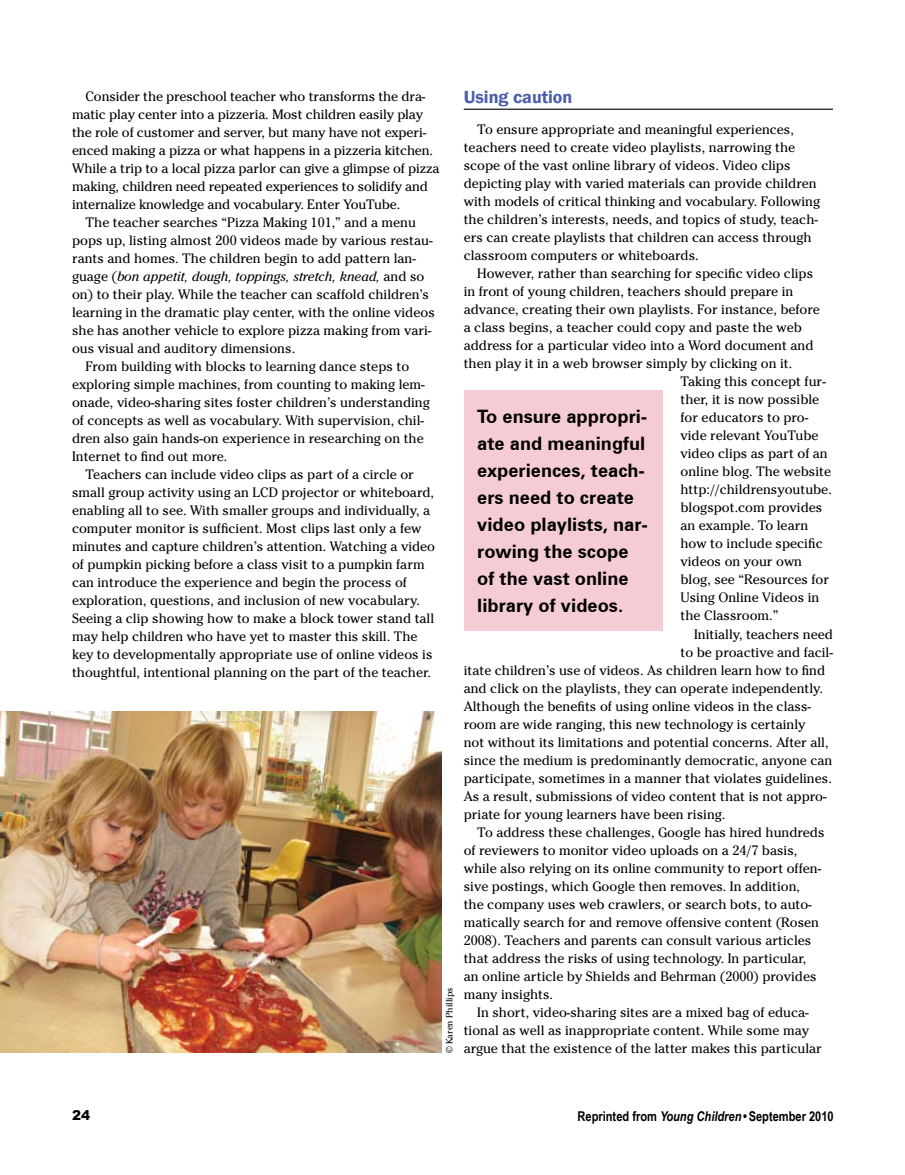
<style>
.page{position:relative;width:905px;height:1175px;background:#fff}
.page>*{position:absolute;margin:0;border:0;box-sizing:border-box;transform-origin:0 0}
.t1{font:700 18.6px/27px "Zurich BT";color:#000}
.t2{font:600 18px "Franklin Gothic";color:#4c5eaa}
.t3{font:13.5px/18px "Cheltenham";color:#000}
.t4{font:italic 13.5px "Cheltenham";color:#000}
.t5{font:700 13.5px "Arial Narrow";color:#000}
.t6{font:900 13.5px "Arial";color:#000}
.t7{font:9px "Cheltenham";color:#000}
.s1{font-style:normal}
.s2{font-style:italic}
</style>
<div class="page">
<hr style="left:464px;top:109px;width:368px;height:1px;background:#000">
<div style="left:464px;top:390px;width:198px;height:241px;background:#f5ccd4"></div>
<img style="left:0;top:711px;width:441px;height:341px">
<p class="t3" style="left:85px;top:87px;width:341px">Consider the preschool teacher who transforms the dra-</p>
<p class="t3" style="left:72px;top:105px;width:352px">matic play center into a pizzeria. Most children easily play</p>
<p class="t3" style="left:72px;top:123px;width:355px">the role of customer and server, but many have not experi-</p>
<p class="t3" style="left:72px;top:141px;width:362px">enced making a pizza or what happens in a pizzeria kitchen.</p>
<p class="t3" style="left:72px;top:159px;width:369px">While a trip to a local pizza parlor can give a glimpse of pizza</p>
<p class="t3" style="left:72px;top:177px;width:357px">making, children need repeated experiences to solidify and</p>
<p class="t3" style="left:72px;top:195px;width:330px">internalize knowledge and vocabulary. Enter YouTube.</p>
<p class="t3" style="left:86px;top:213px;width:332px">The teacher searches “Pizza Making 101,” and a menu</p>
<p class="t3" style="left:72px;top:231px;width:362px">pops up, listing almost 200 videos made by various restau-</p>
<p class="t3" style="left:72px;top:249px;width:345px">rants and homes. The children begin to add pattern lan-</p>
<p class="t4" style="left:72px;top:268px;width:354px"><span class="s1">guage (</span>bon appetit, dough, toppings, stretch, knead, <span class="s1">and so</span></p>
<p class="t3" style="left:72px;top:285px;width:358px">on) to their play. While the teacher can scaffold children’s</p>
<p class="t3" style="left:72px;top:303px;width:364px">learning in the dramatic play center, with the online videos</p>
<p class="t3" style="left:72px;top:321px;width:361px">she has another vehicle to explore pizza making from vari-</p>
<p class="t3" style="left:72px;top:339px;width:225px">ous visual and auditory dimensions.</p>
<p class="t3" style="left:86px;top:357px;width:325px">From building with blocks to learning dance steps to</p>
<p class="t3" style="left:72px;top:375px;width:354px">exploring simple machines, from counting to making lem-</p>
<p class="t3" style="left:72px;top:393px;width:359px">onade, video-sharing sites foster children’s understanding</p>
<p class="t3" style="left:72px;top:411px;width:353px">of concepts as well as vocabulary. With supervision, chil-</p>
<p class="t3" style="left:72px;top:429px;width:353px">dren also gain hands-on experience in researching on the</p>
<p class="t3" style="left:72px;top:447px;width:157px">Internet to find out more.</p>
<p class="t3" style="left:86px;top:465px;width:330px">Teachers can include video clips as part of a circle or</p>
<p class="t3" style="left:72px;top:483px;width:363px">small group activity using an LCD projector or whiteboard,</p>
<p class="t3" style="left:72px;top:501px;width:359px">enabling all to see. With smaller groups and individually, a</p>
<p class="t3" style="left:72px;top:519px;width:351px">computer monitor is sufficient. Most clips last only a few</p>
<p class="t3" style="left:72px;top:537px;width:364px">minutes and capture children’s attention. Watching a video</p>
<p class="t3" style="left:72px;top:555px;width:354px">of pumpkin picking before a class visit to a pumpkin farm</p>
<p class="t3" style="left:72px;top:573px;width:336px">can introduce the experience and begin the process of</p>
<p class="t3" style="left:72px;top:591px;width:349px">exploration, questions, and inclusion of new vocabulary.</p>
<p class="t3" style="left:72px;top:609px;width:363px">Seeing a clip showing how to make a block tower stand tall</p>
<p class="t3" style="left:72px;top:627px;width:347px">may help children who have yet to master this skill. The</p>
<p class="t3" style="left:72px;top:645px;width:362px">key to developmentally appropriate use of online videos is</p>
<p class="t3" style="left:72px;top:663px;width:360px">thoughtful, intentional planning on the part of the teacher.</p>
<p class="t7" style="left:444px;top:1053px;width:67px;rotate:-90deg">© Karen Phillips</p>
<h2 class="t2" style="left:464px;top:86px;width:110px">Using caution</h2>
<p class="t3" style="left:464px;top:121px;width:358px;text-indent:14px">To ensure appropriate and meaningful experiences, teachers need to create video playlists, narrowing the scope of the vast online library of videos. Video clips depicting play with varied materials can provide children with models of critical thinking and vocabulary. Following the children’s interests, needs, and topics of study, teach&shy;ers can create playlists that children can access through classroom computers or whiteboards.</p>
<p class="t3" style="left:477px;top:265px;width:337px">However, rather than searching for specific video clips</p>
<p class="t3" style="left:464px;top:283px;width:331px">in front of young children, teachers should prepare in</p>
<p class="t3" style="left:464px;top:301px;width:357px">advance, creating their own playlists. For instance, before</p>
<p class="t3" style="left:464px;top:319px;width:339px">a class begins, a teacher could copy and paste the web</p>
<p class="t3" style="left:464px;top:337px;width:351px">address for a particular video into a Word document and</p>
<p class="t3" style="left:464px;top:355px;width:330px">then play it in a web browser simply by clicking on it.</p>
<p class="t3" style="left:680px;top:373px;width:147px">Taking this concept fur-</p>
<p class="t3" style="left:680px;top:391px;width:140px">ther, it is now possible</p>
<p class="t3" style="left:680px;top:409px;width:129px">for educators to pro-</p>
<p class="t3" style="left:680px;top:427px;width:140px">vide relevant YouTube</p>
<p class="t3" style="left:680px;top:445px;width:149px">video clips as part of an</p>
<p class="t3" style="left:680px;top:463px;width:152px">online blog. The website</p>
<p class="t3" style="left:680px;top:481px;width:153px">http://childrensyoutube.</p>
<p class="t3" style="left:680px;top:499px;width:143px">blogspot.com provides</p>
<p class="t3" style="left:680px;top:517px;width:129px">an example. To learn</p>
<p class="t3" style="left:680px;top:535px;width:144px">how to include specific</p>
<p class="t3" style="left:680px;top:553px;width:123px">videos on your own</p>
<p class="t3" style="left:680px;top:571px;width:150px">blog, see “Resources for</p>
<p class="t3" style="left:680px;top:589px;width:140px">Using Online Videos in</p>
<p class="t3" style="left:680px;top:607px;width:99px">the Classroom.”</p>
<p class="t3" style="left:694px;top:625px;width:140px">Initially, teachers need</p>
<p class="t3" style="left:680px;top:643px;width:154px">to be proactive and facil-</p>
<p class="t3" style="left:464px;top:661px;width:363px">itate children’s use of videos. As children learn how to find</p>
<p class="t3" style="left:464px;top:679px;width:360px">and click on the playlists, they can operate independently.</p>
<p class="t3" style="left:464px;top:697px;width:349px">Although the benefits of using online videos in the class-</p>
<p class="t3" style="left:464px;top:715px;width:343px">room are wide ranging, this new technology is certainly</p>
<p class="t3" style="left:464px;top:733px;width:366px">not without its limitations and potential concerns. After all,</p>
<p class="t3" style="left:464px;top:751px;width:370px">since the medium is predominantly democratic, anyone can</p>
<p class="t3" style="left:464px;top:769px;width:369px">participate, sometimes in a manner that violates guidelines.</p>
<p class="t3" style="left:464px;top:787px;width:364px">As a result, submissions of video content that is not appro-</p>
<p class="t3" style="left:464px;top:805px;width:263px">priate for young learners have been rising.</p>
<p class="t3" style="left:477px;top:823px;width:349px">To address these challenges, Google has hired hundreds</p>
<p class="t3" style="left:464px;top:841px;width:335px">of reviewers to monitor video uploads on a 24/7 basis,</p>
<p class="t3" style="left:464px;top:859px;width:359px">while also relying on its online community to report offen-</p>
<p class="t3" style="left:464px;top:877px;width:338px">sive postings, which Google then removes. In addition,</p>
<p class="t3" style="left:464px;top:895px;width:349px">the company uses web crawlers, or search bots, to auto-</p>
<p class="t3" style="left:464px;top:913px;width:357px">matically search for and remove offensive content (Rosen</p>
<p class="t3" style="left:464px;top:931px;width:349px">2008). Teachers and parents can consult various articles</p>
<p class="t3" style="left:464px;top:949px;width:344px">that address the risks of using technology. In particular,</p>
<p class="t3" style="left:464px;top:967px;width:354px">an online article by Shields and Behrman (2000) provides</p>
<p class="t3" style="left:464px;top:985px;width:91px">many insights.</p>
<p class="t3" style="left:477px;top:1003px;width:333px">In short, video-sharing sites are a mixed bag of educa-</p>
<p class="t3" style="left:464px;top:1021px;width:347px">tional as well as inappropriate content. While some may</p>
<h1 class="t1" style="left:477px;top:403px;width:172px">To ensure appropri&shy;ate and meaningful experiences, teach&shy;ers need to create video playlists, nar&shy;rowing the scope of the vast online library of videos.</h1>
<p class="t3" style="left:464px;top:1039px;width:360px">argue that the existence of the latter makes this particular</p>
<p class="t6" style="left:72px;top:1105px;width:20px">24</p>
<p class="t5" style="left:577px;top:1106px;width:257px">Reprinted from <span class="s2">Young Children</span> • September 2010</p>
</div>
